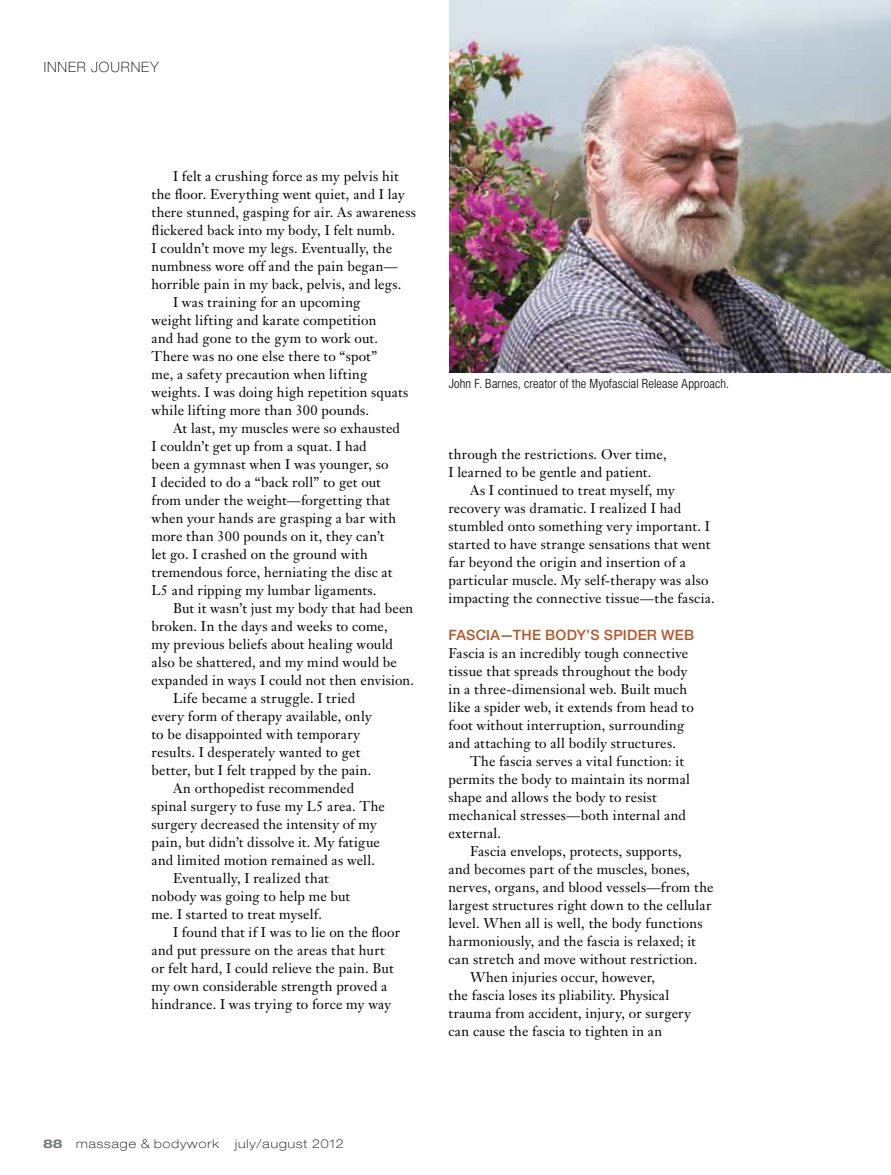
<style>
.page{position:relative;width:891px;height:1175px;background:#fff}
.page>*{position:absolute;margin:0;border:0;box-sizing:border-box;transform-origin:0 0}
.t1{font:500 14.25px "Helvetica Neue";letter-spacing:.02em;color:#b75527}
.t2{font:100 14.25px "Helvetica Neue";letter-spacing:.06em;color:#000}
.t3{font:13.8px/18px "Janson Text";letter-spacing:.015em;color:#000}
.t4{font:300 condensed 12.75px "Helvetica Neue";letter-spacing:.015em;color:#000}
.t5{font:100 expanded 12px "Helvetica Neue";letter-spacing:.085em;color:#000}
.s1{font-weight:700;color:#787b7d}
</style>
<div class="page">
<img style="left:449px;top:0;width:442px;height:373px">
<p class="t2" style="left:44px;top:59px;width:116px">INNER JOURNEY</p>
<p class="t3" style="left:173px;top:167px;width:227px">I felt a crushing force as my pelvis hit</p>
<p class="t3" style="left:151px;top:185px;width:255px">the floor. Everything went quiet, and I lay</p>
<p class="t3" style="left:151px;top:203px;width:266px">there stunned, gasping for air. As awareness</p>
<p class="t3" style="left:151px;top:221px;width:245px">flickered back into my body, I felt numb.</p>
<p class="t3" style="left:151px;top:239px;width:242px">I couldn’t move my legs. Eventually, the</p>
<p class="t3" style="left:151px;top:257px;width:248px">numbness wore off and the pain began—</p>
<p class="t3" style="left:151px;top:275px;width:251px">horrible pain in my back, pelvis, and legs.</p>
<p class="t3" style="left:173px;top:293px;width:189px">I was training for an upcoming</p>
<p class="t3" style="left:151px;top:311px;width:226px">weight lifting and karate competition</p>
<p class="t3" style="left:151px;top:329px;width:228px">and had gone to the gym to work out.</p>
<p class="t3" style="left:151px;top:347px;width:227px">There was no one else there to “spot”</p>
<p class="t3" style="left:151px;top:365px;width:217px">me, a safety precaution when lifting</p>
<p class="t3" style="left:151px;top:383px;width:258px">weights. I was doing high repetition squats</p>
<p class="t3" style="left:151px;top:401px;width:219px">while lifting more than 300 pounds.</p>
<p class="t3" style="left:173px;top:419px;width:228px">At last, my muscles were so exhausted</p>
<p class="t3" style="left:151px;top:437px;width:217px">I couldn’t get up from a squat. I had</p>
<p class="t3" style="left:151px;top:454px;width:238px">been a gymnast when I was younger, so</p>
<p class="t3" style="left:151px;top:472px;width:231px">I decided to do a “back roll” to get out</p>
<p class="t3" style="left:151px;top:490px;width:240px">from under the weight—forgetting that</p>
<p class="t3" style="left:151px;top:508px;width:246px">when your hands are grasping a bar with</p>
<p class="t3" style="left:151px;top:526px;width:235px">more than 300 pounds on it, they can’t</p>
<p class="t3" style="left:151px;top:544px;width:218px">let go. I crashed on the ground with</p>
<p class="t3" style="left:151px;top:562px;width:242px">tremendous force, herniating the disc at</p>
<p class="t3" style="left:151px;top:580px;width:227px">L5 and ripping my lumbar ligaments.</p>
<p class="t3" style="left:173px;top:598px;width:242px">But it wasn’t just my body that had been</p>
<p class="t3" style="left:151px;top:616px;width:238px">broken. In the days and weeks to come,</p>
<p class="t3" style="left:151px;top:634px;width:243px">my previous beliefs about healing would</p>
<p class="t3" style="left:151px;top:652px;width:247px">also be shattered, and my mind would be</p>
<p class="t3" style="left:151px;top:670px;width:264px">expanded in ways I could not then envision.</p>
<p class="t3" style="left:173px;top:688px;width:184px">Life became a struggle. I tried</p>
<p class="t3" style="left:151px;top:706px;width:222px">every form of therapy available, only</p>
<p class="t3" style="left:151px;top:724px;width:210px">to be disappointed with temporary</p>
<p class="t3" style="left:151px;top:742px;width:210px">results. I desperately wanted to get</p>
<p class="t3" style="left:151px;top:760px;width:221px">better, but I felt trapped by the pain.</p>
<p class="t3" style="left:173px;top:778px;width:183px">An orthopedist recommended</p>
<p class="t3" style="left:151px;top:796px;width:235px">spinal surgery to fuse my L5 area. The</p>
<p class="t3" style="left:151px;top:814px;width:227px">surgery decreased the intensity of my</p>
<p class="t3" style="left:151px;top:832px;width:230px">pain, but didn’t dissolve it. My fatigue</p>
<p class="t3" style="left:151px;top:850px;width:225px">and limited motion remained as well.</p>
<p class="t3" style="left:173px;top:868px;width:157px">Eventually, I realized that</p>
<p class="t3" style="left:151px;top:886px;width:200px">nobody was going to help me but</p>
<p class="t3" style="left:151px;top:904px;width:172px">me. I started to treat myself.</p>
<p class="t3" style="left:173px;top:922px;width:229px">I found that if I was to lie on the floor</p>
<p class="t3" style="left:151px;top:940px;width:235px">and put pressure on the areas that hurt</p>
<p class="t3" style="left:151px;top:958px;width:244px">or felt hard, I could relieve the pain. But</p>
<p class="t3" style="left:151px;top:976px;width:237px">my own considerable strength proved a</p>
<p class="t3" style="left:151px;top:994px;width:241px">hindrance. I was trying to force my way</p>
<p class="t4" style="left:449px;top:376px;width:282px">John F. Barnes, creator of the Myofascial Release Approach.</p>
<p class="t3" style="left:448px;top:445px;width:220px">through the restrictions. Over time,<br>I learned to be gentle and patient.</p>
<p class="t3" style="left:448px;top:481px;width:268px;text-indent:22px">As I continued to treat myself, my recovery was dramatic. I realized I had stumbled onto something very important. I started to have strange sensations that went far beyond the origin and insertion of a particular muscle. My self-therapy was also impacting the connective tissue—the fascia.</p>
<p class="t1" style="left:448px;top:626px;width:247px">FASCIA—THE BODY’S SPIDER WEB</p>
<p class="t3" style="left:448px;top:644px;width:247px">Fascia is an incredibly tough connective tissue that spreads throughout the body in a three-dimensional web. Built much like a spider web, it extends from head to foot without interruption, surrounding and attaching to all bodily structures.</p>
<p class="t3" style="left:448px;top:752px;width:243px;text-indent:22px">The fascia serves a vital function: it permits the body to maintain its normal shape and allows the body to resist mechanical stresses—both internal and external.</p>
<p class="t3" style="left:470px;top:842px;width:213px">Fascia envelops, protects, supports,</p>
<p class="t3" style="left:448px;top:860px;width:243px">and becomes part of the muscles, bones,</p>
<p class="t3" style="left:448px;top:878px;width:267px">nerves, organs, and blood vessels—from the</p>
<p class="t3" style="left:448px;top:896px;width:265px">largest structures right down to the cellular</p>
<p class="t3" style="left:448px;top:914px;width:256px">level. When all is well, the body functions</p>
<p class="t3" style="left:448px;top:931px;width:249px">harmoniously, and the fascia is relaxed; it</p>
<p class="t3" style="left:448px;top:949px;width:250px">can stretch and move without restriction.</p>
<p class="t3" style="left:470px;top:967px;width:187px">When injuries occur, however,</p>
<p class="t3" style="left:448px;top:985px;width:222px">the fascia loses its pliability. Physical</p>
<p class="t3" style="left:448px;top:1003px;width:244px">trauma from accident, injury, or surgery</p>
<p class="t3" style="left:448px;top:1021px;width:215px">can cause the fascia to tighten in an</p>
<p class="t5" style="left:43px;top:1137px;width:178px"><span class="s1">88</span> massage &amp; bodywork</p>
<p class="t5" style="left:235px;top:1137px;width:110px">july/august 2012</p>
</div>
